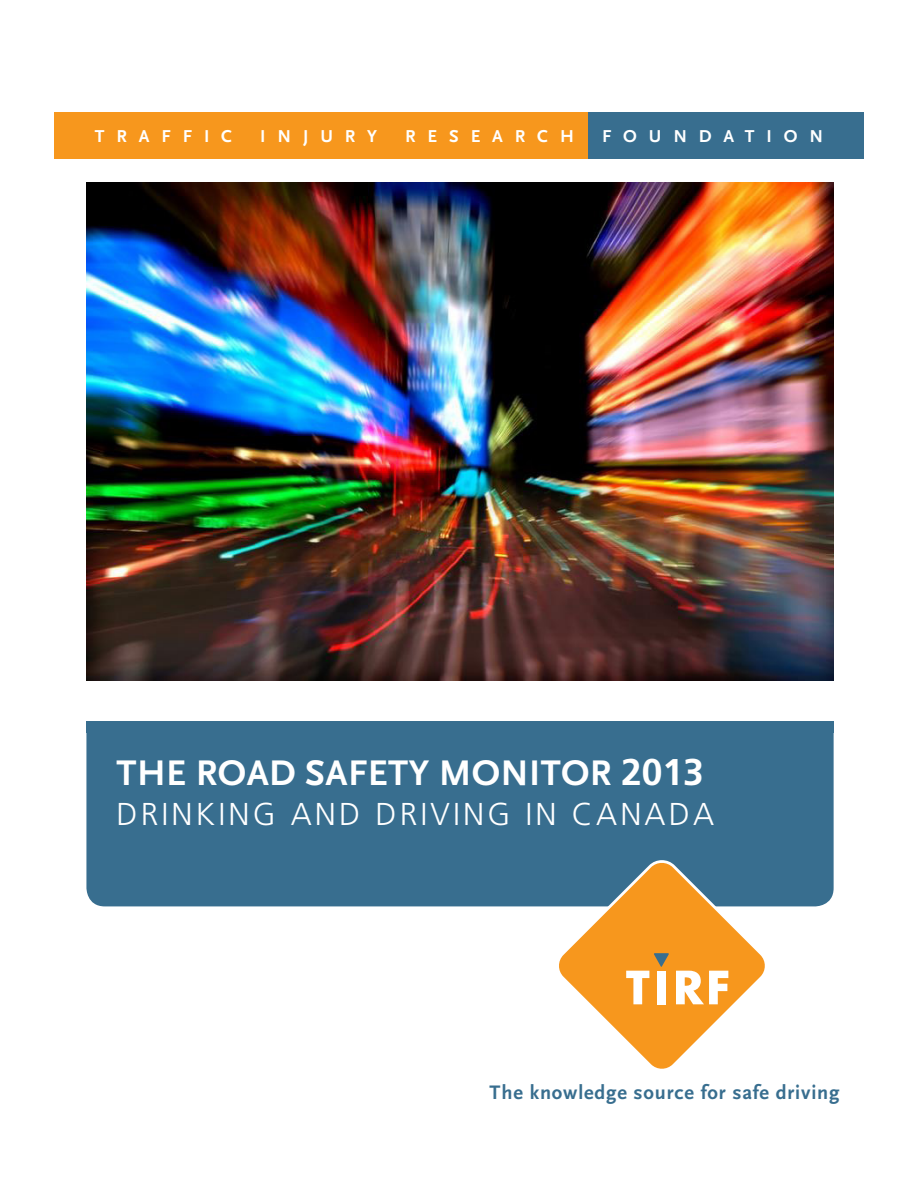
<style>
.page{position:relative;width:918px;height:1188px;background:#fff}
.page>*{position:absolute;margin:0;border:0;box-sizing:border-box;transform-origin:0 0}
.t1{font:700 37.2px "Scala Sans OT";letter-spacing:.01em;color:#fff}
.t2{font:300 31.65px "Frutiger LT Std";letter-spacing:.1em;color:#fff}
.t3{font:700 20.4px "Scala Sans OT";letter-spacing:.04em;color:#386e8f}
.t4{font:700 18px "Scala Sans OT";letter-spacing:.66em;color:#fff}
.s1{font-family:"Frutiger LT Std"}
</style>
<div class="page">
<div style="left:86px;top:706px;width:748px;height:200px;background:#386e8f;border-radius:18px"></div>
<img style="left:87px;top:183px;width:747px;height:498px">
<div style="left:54px;top:112px;width:810px;height:47px;background:#386e8f"></div>
<div style="left:54px;top:112px;width:534px;height:47px;background:#f7971d"></div>
<div style="left:68px;top:700px;width:774px;height:21px;background:#fff"></div>
<svg style="left:557px;top:861px;width:209px;height:208px"></svg>
<svg style="left:676px;top:971px;width:52px;height:33px"></svg>
<svg style="left:626px;top:953px;width:43px;height:51px"></svg>
<p class="t4" style="left:95px;top:126px;width:139px">TRAFFIC</p>
<p class="t4" style="left:260px;top:126px;width:118px">INJURY</p>
<p class="t4" style="left:405px;top:126px;width:170px">RESEARCH</p>
<p class="t4" style="left:602px;top:126px;width:223px">FOUNDATION</p>
<p class="t1" style="left:117px;top:752px;width:589px">THE ROAD SAFETY MONITOR <span class="s1">2013</span></p>
<p class="t2" style="left:116px;top:796px;width:599px">DRINKING AND DRIVING IN CANADA</p>
<p class="t3" style="left:490px;top:1081px;width:351px">The knowledge source for safe driving</p>
</div>
